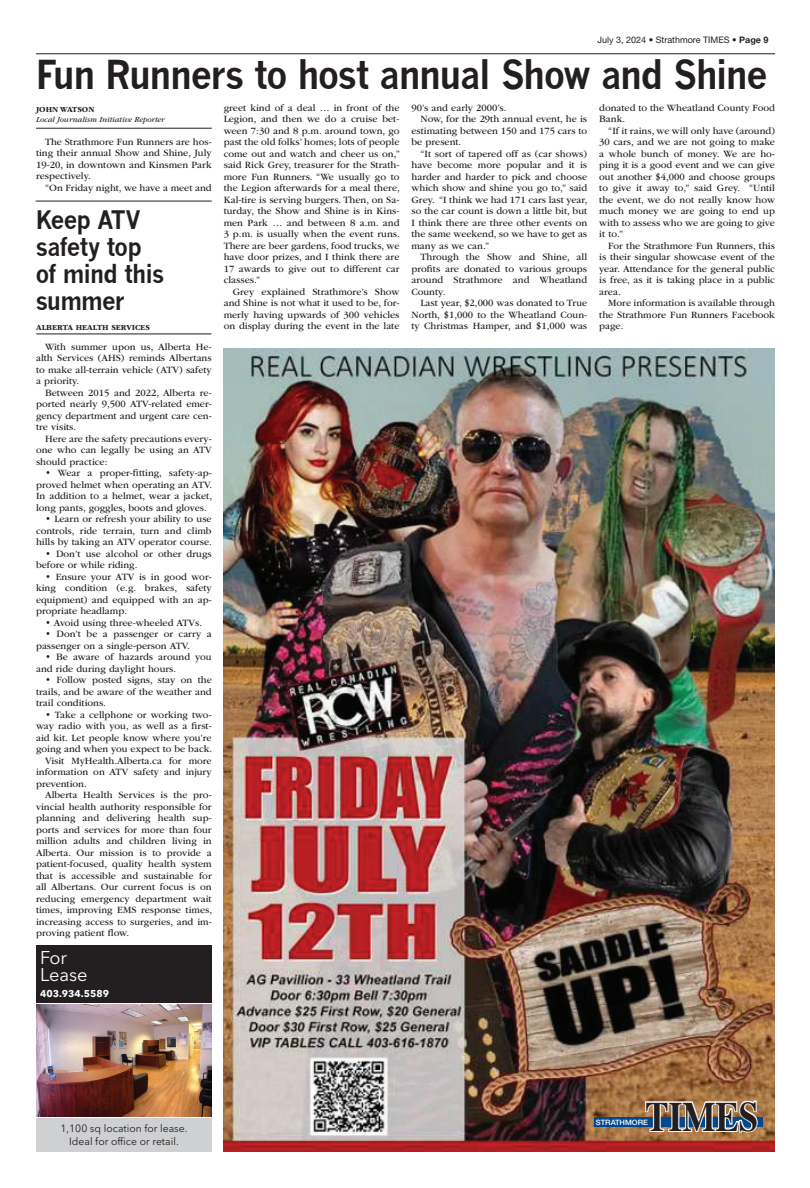
<style>
.page{position:relative;width:810px;height:1188px;background:#fff}
.page>*{position:absolute;margin:0;border:0;box-sizing:border-box;transform-origin:0 0}
.t1{font:700 41.9px "Times";color:#231f20;scale:.84 1}
.t2{font:700 39px "News Gothic";letter-spacing:-.04em;color:#231f20;scale:.94 1}
.t3{font:700 25px/27px "News Gothic";letter-spacing:-.03em;color:#231f20;scale:.94 1}
.t4{font:18.4px/16.4px "Avenir Next LT Pro";letter-spacing:-.005em;color:#fff}
.t5{font:10.5px/12.6px "Avenir Next LT Pro";color:#231f20;text-align:center}
.t6{font:10px/11.5px "ITC Garamond Std";color:#231f20;text-align:justify}
.t7{font:700 9.8px "Avenir Next LT Pro";color:#fff}
.t8{font:9px "Helvetica Neue LT Std";color:#231f20}
.t9{font:italic 8px "ITC Garamond Std";color:#231f20}
.t10{font:700 8px "ITC Garamond Std";color:#231f20}
.t11{font:500 7.4px "Helvetica Neue LT Std";color:#fff;scale:1.04 1}
.s1{font-weight:700}
</style>
<div class="page">
<hr style="left:36px;top:54px;width:739px;height:1px;background:#231f20">
<hr style="left:36px;top:128px;width:176px;height:1px;background:#231f20">
<img style="left:224px;top:348px;width:551px;height:804px">
<div style="left:594px;top:1118px;width:169px;height:9px;background:#01498e"></div>
<svg style="left:644px;top:1099px;width:115px;height:35px"></svg>
<hr style="left:36px;top:201px;width:176px;height:1px;background:#231f20">
<hr style="left:36px;top:334px;width:175px;height:1px;background:#231f20">
<div style="left:36px;top:1118px;width:176px;height:34px;background:#cfd0d2"></div>
<img style="left:36px;top:1004px;width:176px;height:113px">
<div style="left:36px;top:945px;width:176px;height:58px;background:#231f20"></div>
<p class="t8" style="left:598px;top:34px;width:173px">July 3, 2024 • Strathmore TIMES • <span class="s1">Page 9</span></p>
<h2 class="t2" style="left:36px;top:50px;width:780px">Fun Runners to host annual Show and Shine</h2>
<p class="t10" style="left:36px;top:105px;width:60px">JOHN WATSON</p>
<p class="t9" style="left:36px;top:115px;width:130px">Local Journalism Initiative Reporter</p>
<p class="t6" style="left:36px;top:136px;width:177px;text-indent:9px">The Strathmore Fun Runners are hos&shy;ting their annual Show and Shine, July 19-20, in downtown and Kinsmen Park respectively.</p>
<p class="t6" style="left:45px;top:182px;width:168px">“On Friday night, we have a meet and</p>
<p class="t6" style="left:599px;top:102px;width:177px">donated to the Wheatland County Food<br>Bank.</p>
<p class="t6" style="left:599px;top:125px;width:177px;text-indent:9px">“If it rains, we will only have (around)<br>30 cars, and we are not going to make a whole bunch of money. We are ho&shy;ping it is a good event and we can give out another $4,000 and choose groups to give it away to,” said Grey. “Until the event, we do not really know how much money we are going to end up with to assess who we are going to give it to.”</p>
<p class="t6" style="left:599px;top:240px;width:177px;text-indent:9px">For the Strathmore Fun Runners, this is their singular showcase event of the year. Attendance for the general public is free, as it is taking place in a public area.</p>
<p class="t6" style="left:599px;top:297px;width:177px;text-indent:9px">More information is available through the Strathmore Fun Runners Facebook page.</p>
<p class="t6" style="left:224px;top:102px;width:178px">greet kind of a deal … in front of the Legion, and then we do a cruise bet&shy;ween 7:30 and 8 p.m. around town, go past the old folks’ homes; lots of people come out and watch and cheer us on,” said Rick Grey, treasurer for the Strath&shy;more Fun Runners. “We usually go to the Legion afterwards for a meal there, Kal-tire is serving burgers. Then, on Sa&shy;turday, the Show and Shine is in Kins&shy;men Park … and between 8 a.m. and 3 p.m. is usually when the event runs.<br>There are beer gardens, food trucks, we have door prizes, and I think there are 17 awards to give out to different car classes.”</p>
<p class="t6" style="left:224px;top:286px;width:177px;text-indent:9px">Grey explained Strathmore’s Show and Shine is not what it used to be, for&shy;merly having upwards of 300 vehicles on display during the event in the late</p>
<p class="t6" style="left:411px;top:102px;width:97px">90’s and early 2000’s.</p>
<p class="t6" style="left:420px;top:113px;width:168px">Now, for the 29th annual event, he is</p>
<p class="t6" style="left:411px;top:125px;width:177px">estimating between 150 and 175 cars to</p>
<p class="t6" style="left:411px;top:136px;width:51px">be present.</p>
<p class="t6" style="left:420px;top:148px;width:168px">“It sort of tapered off as (car shows)</p>
<p class="t6" style="left:411px;top:159px;width:177px">have become more popular and it is</p>
<p class="t6" style="left:411px;top:171px;width:177px">harder and harder to pick and choose</p>
<p class="t6" style="left:411px;top:182px;width:177px">which show and shine you go to,” said</p>
<p class="t6" style="left:411px;top:194px;width:178px">Grey. “I think we had 171 cars last year,</p>
<p class="t6" style="left:411px;top:205px;width:177px">so the car count is down a little bit, but</p>
<p class="t6" style="left:411px;top:217px;width:177px">I think there are three other events on</p>
<p class="t6" style="left:411px;top:228px;width:177px">the same weekend, so we have to get as</p>
<p class="t6" style="left:411px;top:240px;width:79px">many as we can.”</p>
<p class="t6" style="left:420px;top:251px;width:168px">Through the Show and Shine, all</p>
<p class="t6" style="left:411px;top:263px;width:177px">profits are donated to various groups</p>
<p class="t6" style="left:411px;top:274px;width:177px">around Strathmore and Wheatland</p>
<p class="t6" style="left:411px;top:286px;width:35px">County.</p>
<p class="t6" style="left:420px;top:297px;width:168px">Last year, $2,000 was donated to True</p>
<p class="t6" style="left:411px;top:309px;width:177px">North, $1,000 to the Wheatland Coun-</p>
<p class="t6" style="left:411px;top:320px;width:177px">ty Christmas Hamper, and $1,000 was</p>
<h3 class="t3" style="left:36px;top:206px;width:139px">Keep ATV safety top of mind this summer</h3>
<p class="t10" style="left:36px;top:323px;width:115px">ALBERTA HEALTH SERVICES</p>
<p class="t6" style="left:36px;top:341px;width:177px;text-indent:9px">With summer upon us, Alberta He&shy;alth Services (AHS) reminds Albertans to make all-terrain vehicle (ATV) safety a priority.</p>
<p class="t6" style="left:36px;top:387px;width:177px;text-indent:9px">Between 2015 and 2022, Alberta re&shy;ported nearly 9,500 ATV-related emer&shy;gency department and urgent care cen&shy;tre visits.</p>
<p class="t6" style="left:36px;top:433px;width:177px;text-indent:9px">Here are the safety precautions every&shy;one who can legally be using an ATV should practice:</p>
<p class="t6" style="left:36px;top:467px;width:178px;text-indent:9px">• Wear a proper-fitting, safety-ap&shy;proved helmet when operating an ATV.<br>In addition to a helmet, wear a jacket, long pants, goggles, boots and gloves.</p>
<p class="t6" style="left:36px;top:513px;width:177px;text-indent:9px">• Learn or refresh your ability to use controls, ride terrain, turn and climb hills by taking an ATV operator course.</p>
<p class="t6" style="left:36px;top:548px;width:177px;text-indent:9px">• Don’t use alcohol or other drugs before or while riding.</p>
<p class="t6" style="left:36px;top:571px;width:177px;text-indent:9px">• Ensure your ATV is in good wor&shy;king condition (e.g. brakes, safety equipment) and equipped with an ap&shy;propriate headlamp.</p>
<p class="t6" style="left:45px;top:617px;width:159px">• Avoid using three-wheeled ATVs.</p>
<p class="t6" style="left:36px;top:628px;width:177px;text-indent:9px">• Don’t be a passenger or carry a passenger on a single-person ATV.</p>
<p class="t6" style="left:36px;top:651px;width:177px;text-indent:9px">• Be aware of hazards around you and ride during daylight hours.</p>
<p class="t6" style="left:36px;top:674px;width:177px;text-indent:9px">• Follow posted signs, stay on the trails, and be aware of the weather and trail conditions.</p>
<p class="t6" style="left:45px;top:709px;width:168px">• Take a cellphone or working two-</p>
<p class="t6" style="left:36px;top:720px;width:177px">way radio with you, as well as a first-</p>
<p class="t6" style="left:36px;top:732px;width:177px">aid kit. Let people know where you’re</p>
<p class="t6" style="left:36px;top:743px;width:178px">going and when you expect to be back.</p>
<p class="t6" style="left:45px;top:755px;width:168px">Visit MyHealth.Alberta.ca for more</p>
<p class="t6" style="left:36px;top:766px;width:177px">information on ATV safety and injury</p>
<p class="t6" style="left:36px;top:778px;width:52px">prevention.</p>
<p class="t6" style="left:45px;top:789px;width:168px">Alberta Health Services is the pro-</p>
<p class="t6" style="left:36px;top:801px;width:177px">vincial health authority responsible for</p>
<p class="t6" style="left:36px;top:812px;width:177px">planning and delivering health sup-</p>
<p class="t6" style="left:36px;top:824px;width:177px">ports and services for more than four</p>
<p class="t6" style="left:36px;top:835px;width:177px">million adults and children living in</p>
<p class="t6" style="left:36px;top:847px;width:177px">Alberta. Our mission is to provide a</p>
<p class="t6" style="left:36px;top:858px;width:177px">patient-focused, quality health system</p>
<p class="t6" style="left:36px;top:870px;width:177px">that is accessible and sustainable for</p>
<p class="t6" style="left:36px;top:881px;width:177px">all Albertans. Our current focus is on</p>
<p class="t6" style="left:36px;top:893px;width:177px">reducing emergency department wait</p>
<p class="t6" style="left:36px;top:904px;width:178px">times, improving EMS response times,</p>
<p class="t6" style="left:36px;top:916px;width:177px">increasing access to surgeries, and im-</p>
<p class="t6" style="left:36px;top:927px;width:95px">proving patient flow.</p>
<h3 class="t4" style="left:40px;top:950px;width:49px">For<br>Lease</h3>
<p class="t7" style="left:40px;top:988px;width:70px">403.934.5589</p>
<p class="t5" style="left:61px;top:1122px;width:129px">1,100 sq location for lease.<br>Ideal for office or retail.</p>
<h1 class="t1" style="left:645px;top:1077px;width:136px">TIMES</h1>
<p class="t11" style="left:596px;top:1118px;width:52px">STRATHMORE</p>
</div>
